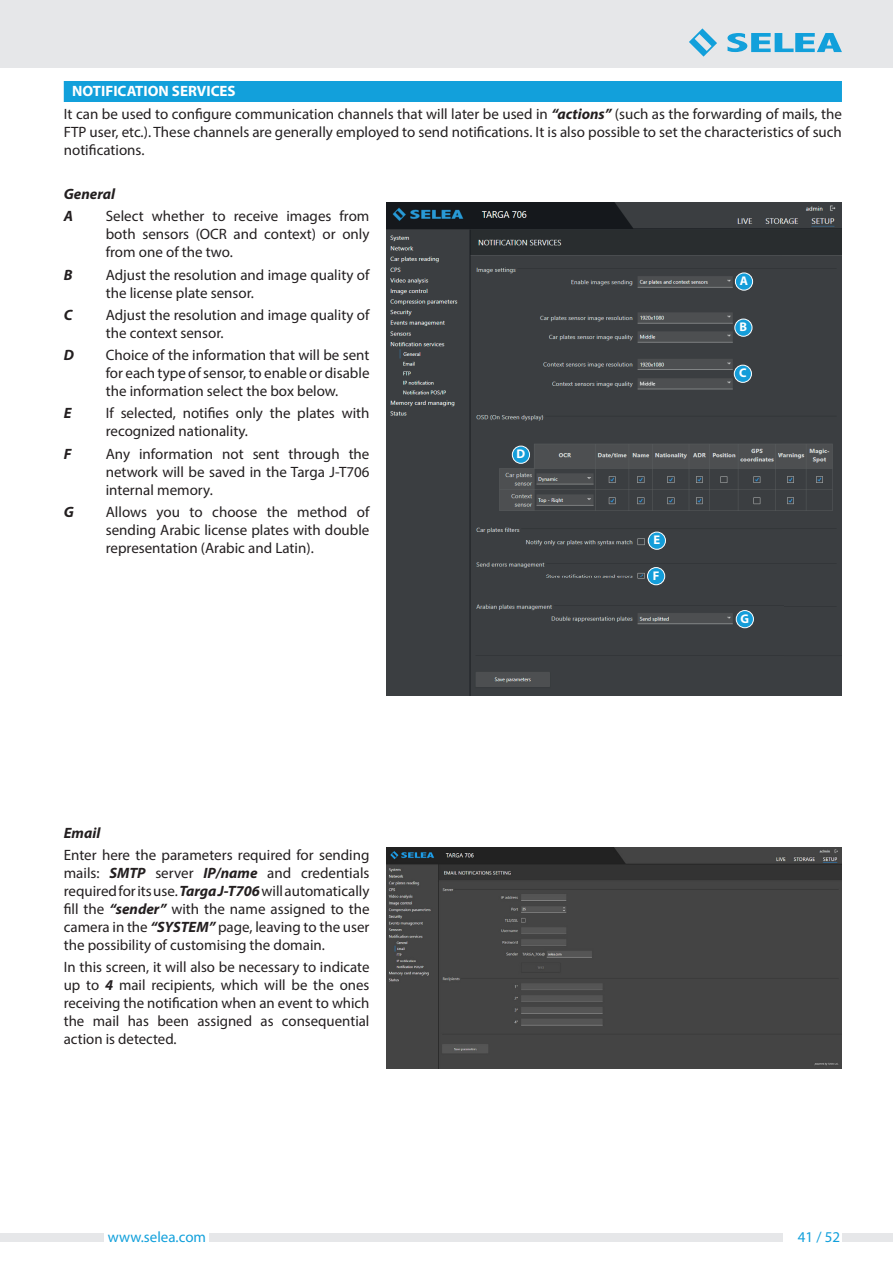
<style>
.page{position:relative;width:893px;height:1263px;background:#fff}
.page>*{position:absolute;margin:0;border:0;box-sizing:border-box;transform-origin:0 0}
.testo_corrente_10pt{font:15px/18px "Myriad Pro";color:#231f20;text-align:justify}
.titolo_schede_setup{font:700 15px "Myriad Pro";color:#fff}
.t1{font:15px "Myriad Pro";color:#12a0db}
.titoletti_piccoli{font:italic 700 15px "Myriad Pro";color:#231f20}
.testo_corrente_10pt-2{font:italic 700 15px "Myriad Pro";color:#231f20}
.t2{font:700 12.6px "Myriad Pro";color:#fff}
.s1{font-weight:700;font-style:italic}
</style>
<div class="page">
<div style="left:842px;top:1233px;width:51px;height:9px;background:#e6e7e9"></div>
<div style="left:0;top:1233px;width:104px;height:9px;background:#e6e7e9"></div>
<div style="left:209px;top:1233px;width:573px;height:9px;background:#e6e7e9"></div>
<div style="left:0;top:0;width:893px;height:68px;background:#e6e7e9"></div>
<svg style="left:689px;top:28px;width:28px;height:29px"></svg>
<svg style="left:727px;top:33px;width:115px;height:19px"></svg>
<div style="left:64px;top:81px;width:778px;height:21px;background:#12a0db"></div>
<img style="left:386px;top:847px;width:456px;height:221px">
<img style="left:386px;top:202px;width:456px;height:494px">
<div style="left:735px;top:273px;width:18px;height:17px;background:#149dd9;border-radius:50%"></div>
<div style="left:735px;top:273px;width:18px;height:17px;border:1px solid #fff;border-radius:50%"></div>
<div style="left:735px;top:319px;width:17px;height:17px;background:#149dd9;border-radius:50%"></div>
<div style="left:735px;top:319px;width:17px;height:17px;border:1px solid #fff;border-radius:50%"></div>
<div style="left:734px;top:365px;width:17px;height:17px;background:#149dd9;border-radius:50%"></div>
<div style="left:734px;top:365px;width:18px;height:17px;border:1px solid #fff;border-radius:50%"></div>
<div style="left:512px;top:446px;width:17px;height:17px;background:#149dd9;border-radius:50%"></div>
<div style="left:512px;top:446px;width:18px;height:17px;border:1px solid #fff;border-radius:50%"></div>
<div style="left:648px;top:532px;width:17px;height:17px;background:#149dd9;border-radius:50%"></div>
<div style="left:648px;top:532px;width:18px;height:17px;border:1px solid #fff;border-radius:50%"></div>
<div style="left:647px;top:567px;width:18px;height:18px;background:#149dd9;border-radius:50%"></div>
<div style="left:647px;top:567px;width:18px;height:18px;border:1px solid #fff;border-radius:50%"></div>
<div style="left:736px;top:610px;width:17px;height:18px;background:#149dd9;border-radius:50%"></div>
<div style="left:736px;top:610px;width:18px;height:18px;border:1px solid #fff;border-radius:50%"></div>
<p class="titolo_schede_setup" style="left:72px;top:81px;width:165px">NOTIFICATION SERVICES</p>
<p class="testo_corrente_10pt" style="left:64px;top:104px;width:780px">It can be used to configure communication channels that will later be used in <span class="s1">“actions”</span> (such as the forwarding of mails, the FTP user, etc.). These channels are generally employed to send notifications. It is also possible to set the characteristics of such notifications.</p>
<p class="titoletti_piccoli" style="left:64px;top:184px;width:53px">General</p>
<p class="testo_corrente_10pt-2" style="left:64px;top:206px;width:11px">A</p>
<p class="testo_corrente_10pt" style="left:106px;top:207px;width:265px">Select whether to receive images from both sensors (OCR and context) or only from one of the two.</p>
<p class="testo_corrente_10pt-2" style="left:64px;top:265px;width:10px">B</p>
<p class="testo_corrente_10pt" style="left:106px;top:265px;width:265px">Adjust the resolution and image quality of the license plate sensor.</p>
<p class="testo_corrente_10pt-2" style="left:64px;top:305px;width:10px">C</p>
<p class="testo_corrente_10pt" style="left:106px;top:306px;width:265px">Adjust the resolution and image quality of the context sensor.</p>
<p class="testo_corrente_10pt-2" style="left:64px;top:345px;width:12px">D</p>
<p class="testo_corrente_10pt" style="left:106px;top:346px;width:265px">Choice of the information that will be sent for each type of sensor, to enable or disable the information select the box below.</p>
<p class="testo_corrente_10pt-2" style="left:64px;top:404px;width:9px">E</p>
<p class="testo_corrente_10pt" style="left:106px;top:404px;width:265px">If selected, notifies only the plates with recognized nationality.</p>
<p class="testo_corrente_10pt-2" style="left:64px;top:444px;width:9px">F</p>
<p class="testo_corrente_10pt" style="left:106px;top:444px;width:265px">Any information not sent through the network will be saved in the Targa J-T706 internal memory.</p>
<p class="testo_corrente_10pt-2" style="left:64px;top:502px;width:12px">G</p>
<p class="testo_corrente_10pt" style="left:106px;top:503px;width:265px">Allows you to choose the method of sending Arabic license plates with double representation (Arabic and Latin).</p>
<p class="t2" style="left:740px;top:273px;width:10px">A</p>
<p class="t2" style="left:740px;top:319px;width:9px">B</p>
<p class="t2" style="left:739px;top:365px;width:9px">C</p>
<p class="t2" style="left:517px;top:446px;width:10px">D</p>
<p class="t2" style="left:653px;top:532px;width:8px">E</p>
<p class="t2" style="left:653px;top:567px;width:8px">F</p>
<p class="titoletti_piccoli" style="left:64px;top:823px;width:38px">Email</p>
<p class="testo_corrente_10pt" style="left:64px;top:846px;width:307px">Enter here the parameters required for sending mails: <span class="s1">SMTP</span> server <span class="s1">IP/name</span> and credentials required for its use. <span class="s1">Targa J-T706</span> will automatically fill the <span class="s1">“sender”</span> with the name assigned to the camera in the <span class="s1">“SYSTEM”</span> page, leaving to the user the possibility of customising the domain.</p>
<p class="testo_corrente_10pt" style="left:64px;top:958px;width:307px">In this screen, it will also be necessary to indicate up to <span class="s1">4</span> mail recipients, which will be the ones receiving the notification when an event to which the mail has been assigned as consequential action is detected.</p>
<p class="t2" style="left:740px;top:610px;width:10px">G</p>
<p class="t1" style="left:108px;top:1227px;width:100px">www.selea.com</p>
<p class="t1" style="left:798px;top:1227px;width:44px">41 / 52</p>
</div>
